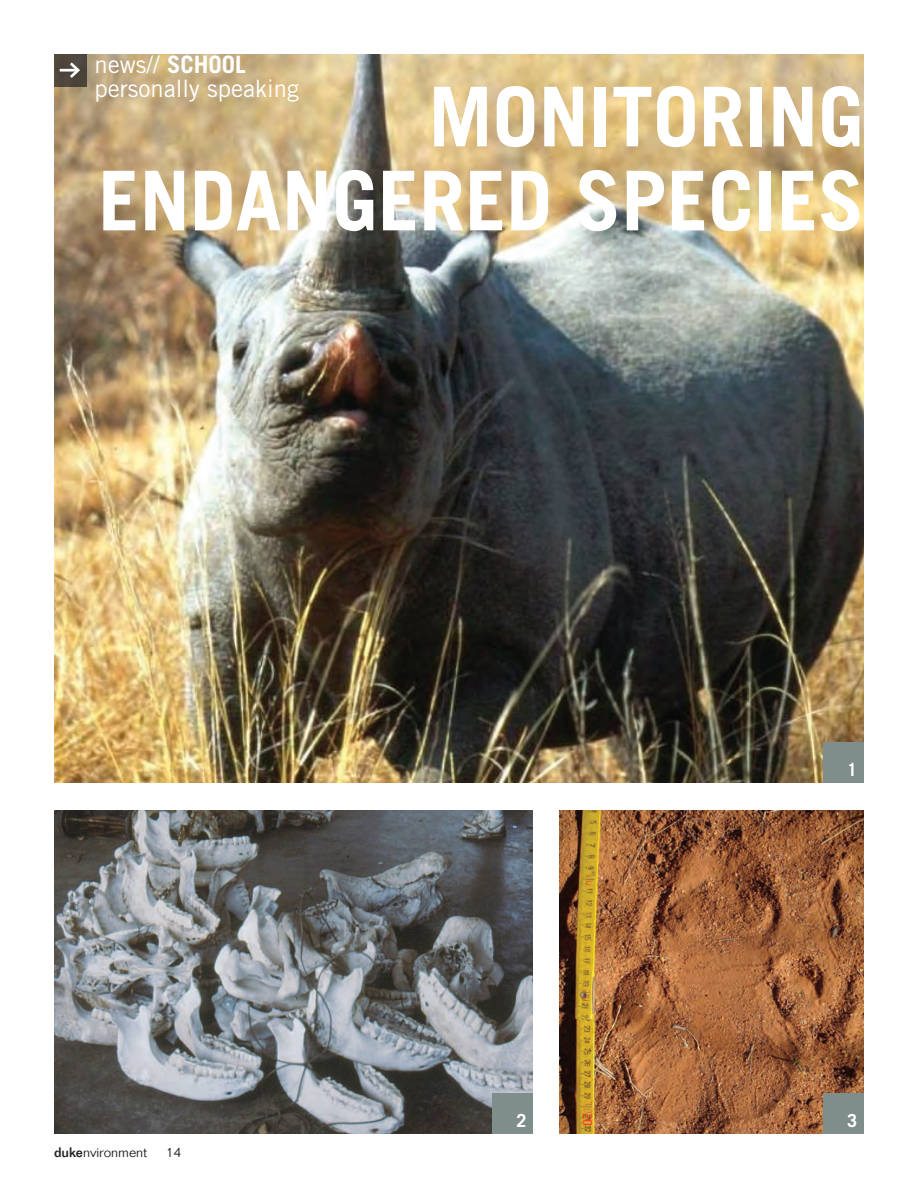
<style>
.page{position:relative;width:918px;height:1188px;background:#fff}
.page>*{position:absolute;margin:0;border:0;box-sizing:border-box;transform-origin:0 0}
.t1{font:700 82.5px "Trade Gothic";color:#fff}
.t2{font:24px/24px "Trade Gothic";color:#fff}
.t3{font:700 18px "Trade Gothic";color:#fff}
.t4{font:300 13.5px "Folio";color:#231f20}
.s1{font-weight:700}
.s2{font-weight:500}
</style>
<div class="page">
<img style="left:54px;top:54px;width:810px;height:729px">
<div style="left:54px;top:54px;width:32px;height:32px;background:#4f463c"></div>
<hr style="left:60px;top:69px;width:18px;height:3px;background:#fff">
<svg style="left:67px;top:62px;width:13px;height:16px"></svg>
<img style="left:559px;top:810px;width:305px;height:324px">
<img style="left:54px;top:810px;width:478px;height:324px">
<div style="left:824px;top:742px;width:40px;height:41px;background:#808e8b"></div>
<div style="left:493px;top:1094px;width:40px;height:40px;background:#808e8b"></div>
<div style="left:824px;top:1094px;width:40px;height:40px;background:#808e8b"></div>
<p class="t2" style="left:94px;top:52px;width:206px">news// <span class="s1">SC HOOL </span>personally speaking</p>
<h1 class="t1" style="left:428px;top:66px;width:106px">MONITORING</h1>
<h1 class="t1" style="left:98px;top:150px;width:46px">ENDANGERED</h1>
<h1 class="t1" style="left:575px;top:150px;width:42px">SPECIES</h1>
<p class="t3" style="left:847px;top:759px;width:12px">1</p>
<p class="t4" style="left:54px;top:1144px;width:95px"><span class="s2">duke</span>nvironment</p>
<p class="t4" style="left:166px;top:1144px;width:17px">14</p>
<p class="t3" style="left:517px;top:1110px;width:12px">2</p>
<p class="t3" style="left:847px;top:1110px;width:12px">3</p>
</div>
